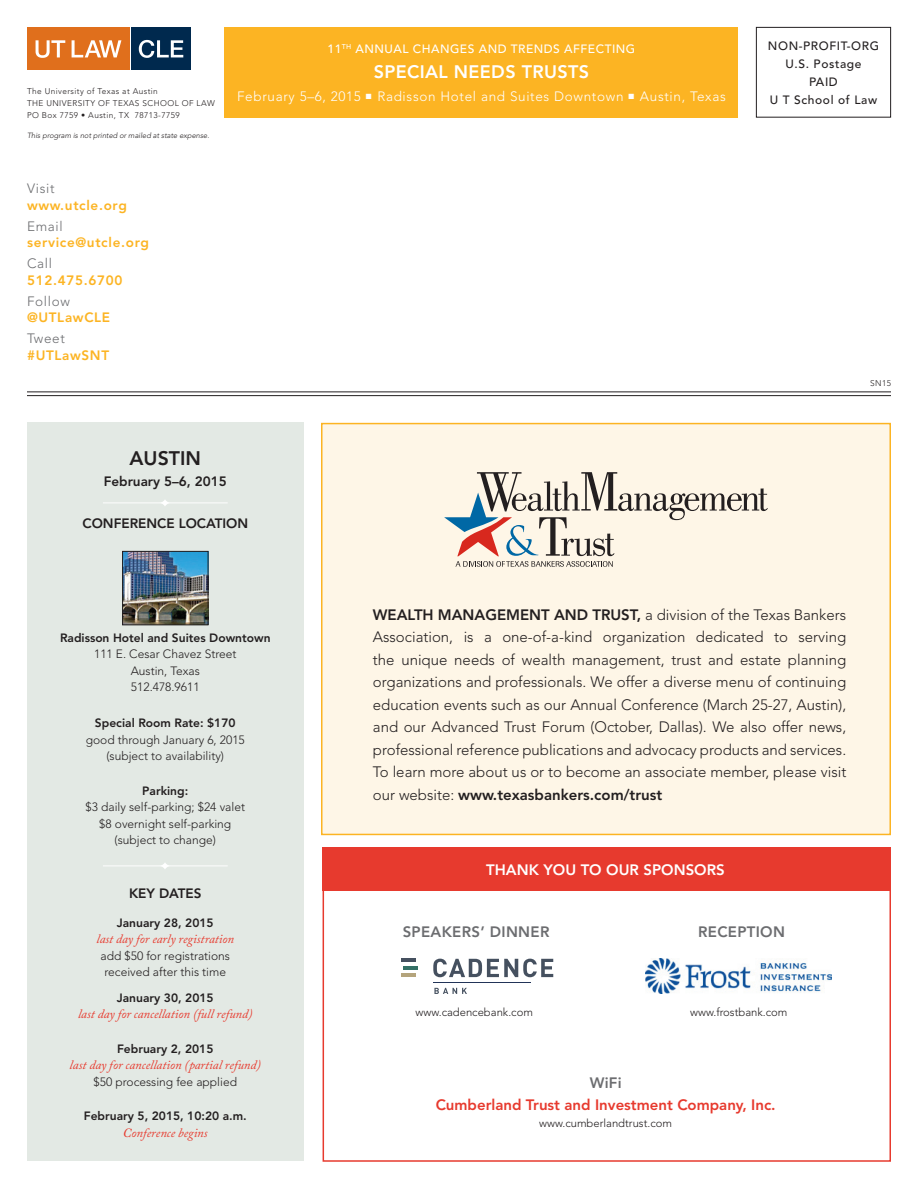
<style>
.page{position:relative;width:918px;height:1188px;background:#fff}
.page>*{position:absolute;margin:0;border:0;box-sizing:border-box;transform-origin:0 0}
.t1{font:800 19.5px "Avenir LT Std";color:#231f20}
.t2{font:800 18px "Avenir LT Std";letter-spacing:.02em;color:#fff}
.t3{font:300 15px/22.5px "Avenir LT Std";color:#231f20;text-align:justify}
.t4{font:800 15px "Avenir LT Std";color:#e73a2e}
.t5{font:800 15px "Avenir LT Std";letter-spacing:.02em;color:#6c6d70}
.t6{font:800 15px "Avenir LT Std";color:#fff}
.t7{font:800 13.5px "Avenir LT Std";letter-spacing:.05em;color:#fcb423}
.t8{font:300 13.5px "Avenir LT Std";letter-spacing:.05em;color:#fff}
.t9{font:800 13.5px "Avenir LT Std";color:#231f20}
.t10{font:300 13.5px "Avenir LT Std";letter-spacing:.05em;color:#6c6d70}
.t11{font:italic 12.75px "Adobe Caslon Pro";color:#e73a2e}
.t12{font:300 12px/16.5px "Avenir LT Std";color:#231f20;text-align:center}
.t13{font:800 12px "Avenir LT Std";color:#231f20}
.t14{font:500 12px/18px "Avenir LT Std";letter-spacing:.05em;color:#231f20;text-align:center}
.t15{font:500 12px "Avenir LT Std";letter-spacing:.04em;color:#fff}
.t16{font:300 11.25px "Avenir LT Std";color:#231f20}
.t17{font:300 8.25px/12px "Avenir LT Std";letter-spacing:.05em;color:#231f20}
.t18{font:italic 300 7.5px "Avenir LT Std";color:#231f20}
.s1{font-weight:800}
</style>
<div class="page">
<div style="left:756px;top:27px;width:135px;height:91px;border:1px solid #231f20"></div>
<hr style="left:27px;top:391px;width:864px;height:1px;background:#231f20">
<hr style="left:27px;top:395px;width:864px;height:1px;background:#231f20">
<div style="left:131px;top:27px;width:60px;height:42px;background:#00294e"></div>
<div style="left:27px;top:27px;width:102px;height:42px;background:#e06f1c"></div>
<svg style="left:36px;top:40px;width:29px;height:18px"></svg>
<svg style="left:72px;top:40px;width:49px;height:17px"></svg>
<svg style="left:139px;top:40px;width:44px;height:18px"></svg>
<div style="left:27px;top:423px;width:277px;height:738px;background:#e3e9e4"></div>
<svg style="left:103px;top:500px;width:125px;height:6px"></svg>
<img style="left:124px;top:553px;width:82px;height:70px">
<div style="left:122px;top:551px;width:86px;height:74px;border:1px solid #231f20"></div>
<svg style="left:103px;top:863px;width:125px;height:6px"></svg>
<div style="left:323px;top:883px;width:568px;height:279px;border:2px solid #e73a2e"></div>
<div style="left:322px;top:847px;width:569px;height:44px;background:#e73a2e"></div>
<div style="left:321px;top:423px;width:570px;height:412px;background:#fef6e7;border:2px solid #fcb423"></div>
<svg style="left:444px;top:472px;width:324px;height:95px"></svg>
<div style="left:225px;top:27px;width:513px;height:91px;background:#fcb423"></div>
<svg style="left:433px;top:959px;width:120px;height:18px"></svg>
<hr style="left:401px;top:959px;width:14px;height:3px;background:#45505f">
<hr style="left:403px;top:966px;width:15px;height:4px;background:#347066">
<hr style="left:401px;top:974px;width:14px;height:3px;background:#b4a47c">
<hr style="left:434px;top:982px;width:97px;height:1px;background:#223458">
<svg style="left:434px;top:988px;width:33px;height:6px"></svg>
<img style="left:646px;top:958px;width:185px;height:36px">
<p class="t17" style="left:27px;top:85px;width:189px">The University of Texas at Austin<br>THE UNIVERSITY OF TEXAS SCHOOL OF LAW<br>PO Box 7759 • Austin, TX 78713-7759</p>
<p class="t18" style="left:27px;top:131px;width:184px">This program is not printed or mailed at state expense.</p>
<p class="t10" style="left:27px;top:181px;width:29px">Visit</p>
<p class="t7" style="left:27px;top:197px;width:101px">www.utcle.org</p>
<p class="t10" style="left:27px;top:218px;width:37px">Email</p>
<p class="t7" style="left:27px;top:235px;width:123px">service@utcle.org</p>
<p class="t10" style="left:27px;top:256px;width:27px">Call</p>
<p class="t7" style="left:27px;top:272px;width:97px">512.475.6700</p>
<p class="t10" style="left:27px;top:293px;width:44px">Follow</p>
<p class="t7" style="left:27px;top:310px;width:85px">@UTLawCLE</p>
<p class="t10" style="left:27px;top:331px;width:39px">Tweet</p>
<p class="t7" style="left:27px;top:347px;width:84px">#UTLawSNT</p>
<p class="t15" style="left:328px;top:42px;width:309px">11<sup>TH</sup> ANNUAL CHANGES AND TRENDS AFFECTING</p>
<p class="t2" style="left:374px;top:61px;width:217px">SPECIAL NEEDS TRUSTS</p>
<p class="t8" style="left:237px;top:88px;width:490px">February 5–6, 2015 ■ Radisson Hotel and Suites Downtown ■ Austin, Texas</p>
<h1 class="t1" style="left:130px;top:446px;width:73px">AUSTIN</h1>
<p class="t9" style="left:104px;top:473px;width:125px">February 5–6, 2015</p>
<p class="t9" style="left:82px;top:515px;width:167px">CONFERENCE LOCATION</p>
<p class="t14" style="left:768px;top:37px;width:113px">NON-PROFIT-ORG<br>U.S. Postage<br>PAID<br>U T School of Law</p>
<p class="t17" style="left:870px;top:377px;width:22px">SN15</p>
<p class="t13" style="left:60px;top:630px;width:212px">Radisson Hotel and Suites Downtown</p>
<p class="t12" style="left:94px;top:646px;width:144px">111 E. Cesar Chavez Street<br>Austin, Texas<br>512.478.9611</p>
<p class="t13" style="left:95px;top:716px;width:142px">Special Room Rate: $170</p>
<p class="t12" style="left:86px;top:731px;width:161px">good through January 6, 2015 (subject to availability)</p>
<p class="t13" style="left:142px;top:783px;width:48px">Parking:</p>
<p class="t12" style="left:86px;top:799px;width:161px">$3 daily self-parking; $24 valet $8 overnight self-parking (subject to change)</p>
<p class="t9" style="left:129px;top:885px;width:74px">KEY DATES</p>
<p class="t13" style="left:117px;top:915px;width:98px">January 28, 2015</p>
<p class="t11" style="left:96px;top:931px;width:139px">last day for early registration</p>
<p class="t12" style="left:101px;top:947px;width:131px">add $50 for registrations received after this time</p>
<p class="t13" style="left:117px;top:990px;width:98px">January 30, 2015</p>
<p class="t11" style="left:78px;top:1006px;width:176px">last day for cancellation (full refund)</p>
<p class="t13" style="left:117px;top:1041px;width:98px">February 2, 2015</p>
<p class="t11" style="left:70px;top:1057px;width:193px">last day for cancellation (partial refund)</p>
<p class="t12" style="left:94px;top:1073px;width:145px">$50 processing fee applied</p>
<p class="t13" style="left:84px;top:1109px;width:165px">February 5, 2015, 10:20 a.m.</p>
<p class="t11" style="left:123px;top:1125px;width:86px">Conference begins</p>
<p class="t3" style="left:373px;top:603px;width:475px"><span class="s1">WEALTH MANAGEMENT AND TRUST,</span> a division of the Texas Bankers Association, is a one-of-a-kind organization dedicated to serving the unique needs of wealth management, trust and estate planning organizations and professionals. We offer a diverse menu of continuing education events such as our Annual Conference (March 25-27, Austin), and our Advanced Trust Forum (October, Dallas). We also offer news, professional reference publications and advocacy products and services.<br>To learn more about us or to become an associate member, please visit our website: <span class="s1">www.texasbankers.com/trust</span></p>
<p class="t6" style="left:486px;top:861px;width:240px">THANK YOU TO OUR SPONSORS</p>
<p class="t5" style="left:403px;top:922px;width:148px">SPEAKERS’ DINNER</p>
<p class="t5" style="left:698px;top:922px;width:88px">RECEPTION</p>
<p class="t16" style="left:416px;top:1005px;width:119px">www.cadencebank.com</p>
<p class="t16" style="left:690px;top:1005px;width:99px">www.frostbank.com</p>
<p class="t5" style="left:590px;top:1074px;width:34px">WiFi</p>
<p class="t4" style="left:436px;top:1096px;width:341px">Cumberland Trust and Investment Company, Inc.</p>
<p class="t16" style="left:539px;top:1116px;width:134px">www.cumberlandtrust.com</p>
</div>
